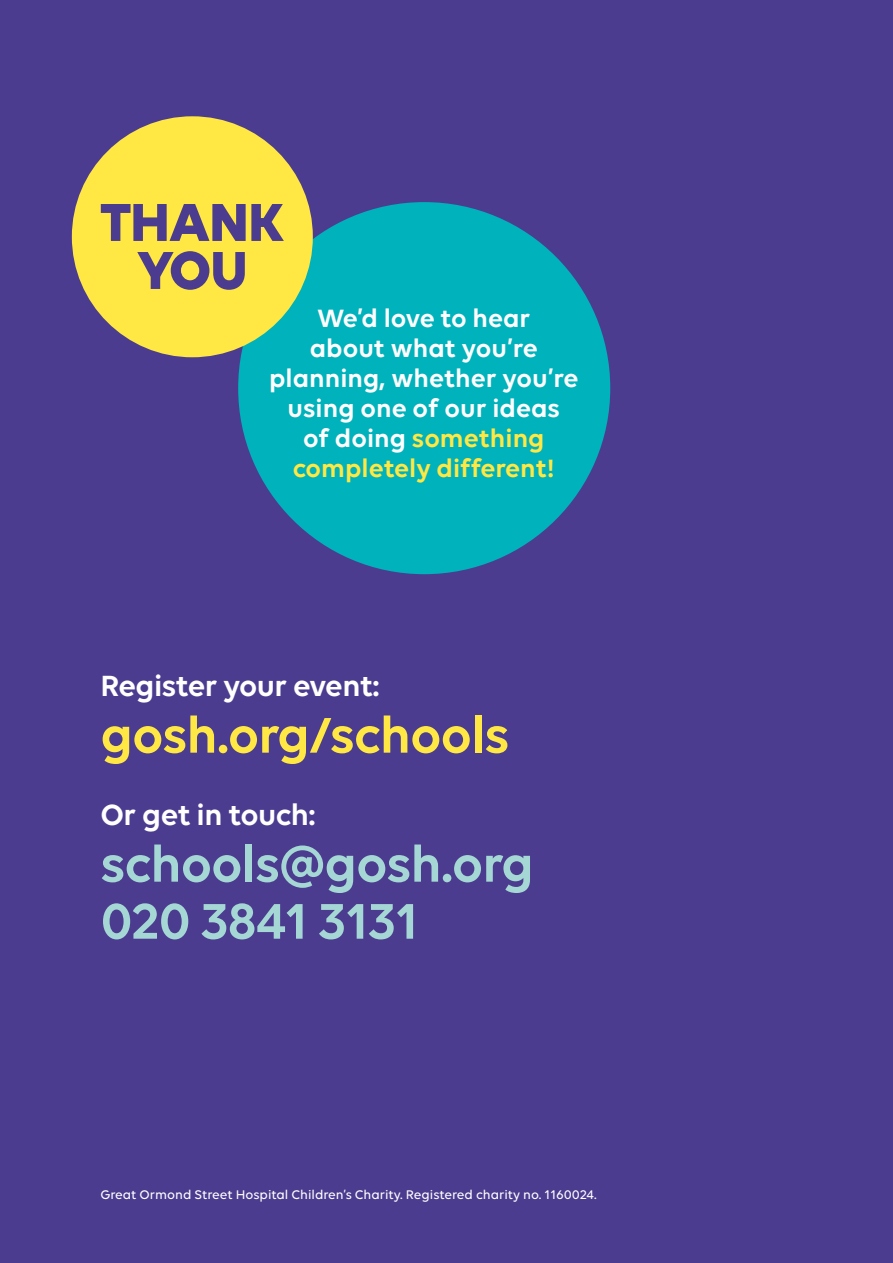
<style>
.page{position:relative;width:893px;height:1263px;background:#4c3c90}
.page>*{position:absolute;margin:0;border:0;box-sizing:border-box;transform-origin:0 0}
.t1{font:700 57.6px/48px "GOSH Brave";letter-spacing:-.02em;color:#4c3c90;text-align:center}
.t2{font:600 54px/57px "GOSH Brave";letter-spacing:-.015em;color:#a5d7d5}
.t3{font:600 54px "GOSH Brave";letter-spacing:-.015em;color:#ffe843}
.t4{font:600 31.5px "GOSH Brave";letter-spacing:-.015em;color:#fff}
.t5{font:600 27px/30px "GOSH Brave";color:#fff;text-align:center}
.t6{font:500 13.5px "GOSH Brave";color:#fff}
.s1{color:#ffe843}
</style>
<div class="page">
<div style="left:238px;top:202px;width:372px;height:372px;background:#00b2bb;border-radius:50%"></div>
<div style="left:72px;top:116px;width:241px;height:241px;background:#ffe843;border-radius:50%"></div>
<h1 class="t1" style="left:100px;top:196px;width:186px">THANK<br>YOU</h1>
<p class="t5" style="left:269px;top:302px;width:311px">We’d love to hear<br>about what you’re planning, whether you’re using one of our ideas<br>of doing <span class="s1">something completely different!</span></p>
<p class="t4" style="left:100px;top:667px;width:281px">Register your event:</p>
<h2 class="t3" style="left:100px;top:703px;width:410px">gosh.org/schools</h2>
<p class="t4" style="left:100px;top:796px;width:217px">Or get in touch:</p>
<h2 class="t2" style="left:100px;top:834px;width:435px">schools@gosh.org<br>020 3841 3131</h2>
<p class="t6" style="left:100px;top:1187px;width:498px">Great Ormond Street Hospital Children’s Charity. Registered charity no. 1160024.</p>
</div>
